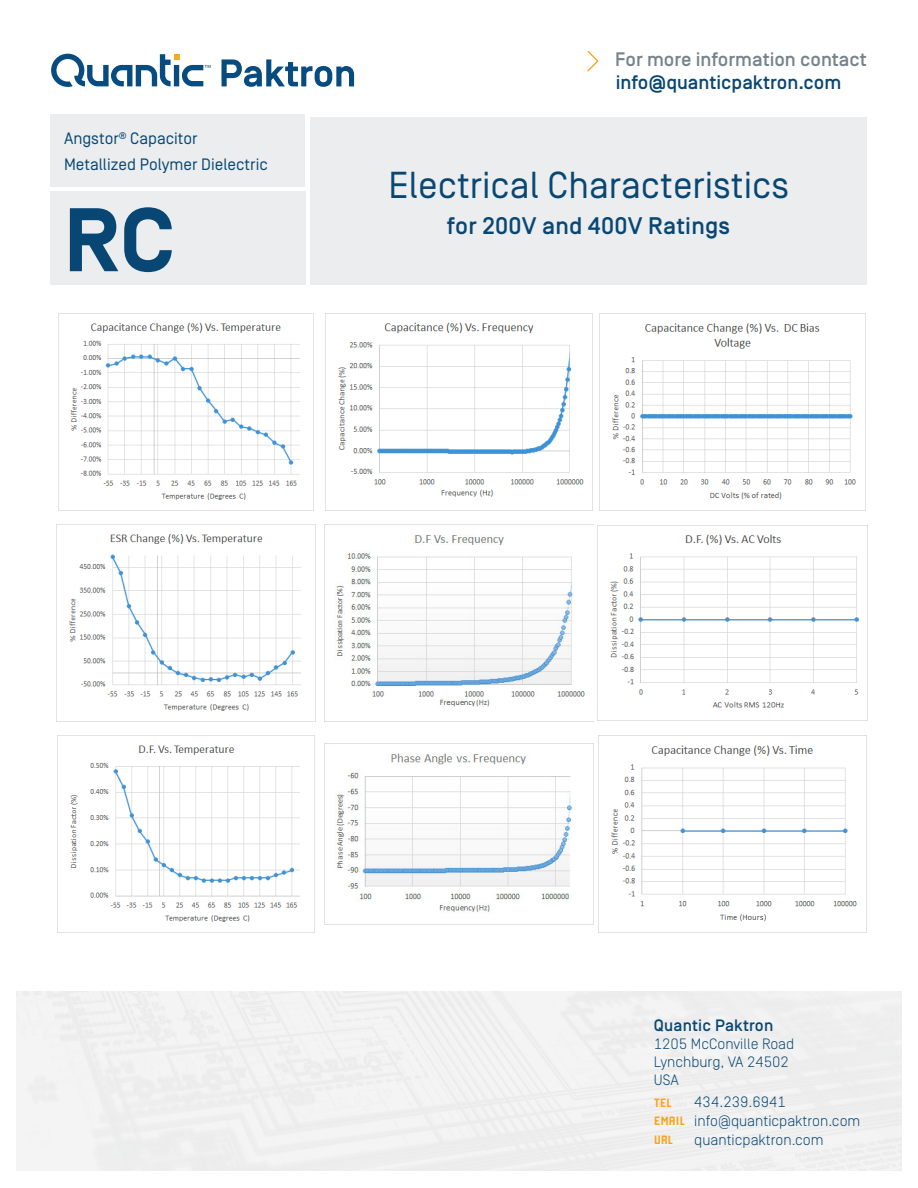
<style>
.page{position:relative;width:918px;height:1188px;background:#fff}
.page>*{position:absolute;margin:0;border:0;box-sizing:border-box;transform-origin:0 0}
.H1_-_Blue__60{font:700 90px "Simplon Norm";color:#084774}
.H2_-_Blue__16__Cente{font:37.5px "Simplon Norm";color:#084774}
.H2_-_Blue__16__Cente-2{font:500 24px "Simplon Norm";letter-spacing:.01em;color:#084774}
.t1{font:500 19.5px "Simplon Norm";color:#76838b}
.t2{font:500 19.5px "Simplon Norm";color:#084774}
.P1_-_Blue__11__Left{font:16.5px/26.2px "Simplon Norm";color:#084774}
.t3{font:500 16.5px "Simplon Norm";letter-spacing:.01em;color:#084774}
.t4{font:300 15px/18px "Simplon Norm";color:#084774}
.t5{font:700 12px "Manufaktur";letter-spacing:-.01em;color:#f9a21c}
.s1{font-family:"Manufaktur";font-weight:700;font-size:12px;color:#f9a21c}
</style>
<div class="page">
<svg style="left:51px;top:54px;width:160px;height:33px"></svg>
<svg style="left:222px;top:59px;width:132px;height:28px"></svg>
<svg style="left:587px;top:51px;width:12px;height:21px"></svg>
<div style="left:51px;top:115px;width:254px;height:72px;background:#ebedee"></div>
<div style="left:51px;top:192px;width:255px;height:93px;background:#ebedee"></div>
<img style="left:56px;top:525px;width:260px;height:196px">
<img style="left:324px;top:525px;width:261px;height:196px">
<img style="left:597px;top:525px;width:270px;height:196px">
<img style="left:57px;top:736px;width:258px;height:196px">
<img style="left:324px;top:744px;width:270px;height:180px">
<img style="left:598px;top:736px;width:259px;height:196px">
<div style="left:310px;top:117px;width:557px;height:168px;background:#ebedee"></div>
<img style="left:58px;top:314px;width:256px;height:196px">
<img style="left:325px;top:314px;width:268px;height:196px">
<img style="left:599px;top:314px;width:257px;height:196px">
<p class="P1_-_Blue__11__Left" style="left:64px;top:126px;width:205px">Angstor<sup>®</sup> Capacitor<br>Metallized Polymer Dielectric</p>
<p class="H1_-_Blue__60" style="left:64px;top:192px;width:112px">RC</p>
<h3 class="t1" style="left:615px;top:49px;width:253px">For more information contact</h3>
<h3 class="t2" style="left:616px;top:72px;width:227px">info@quanticpaktron.com</h3>
<p class="H2_-_Blue__16__Cente" style="left:388px;top:166px;width:402px">Electrical Characteristics</p>
<p class="H2_-_Blue__16__Cente-2" style="left:447px;top:213px;width:285px">for 200V and 400V Ratings</p>
<p class="t3" style="left:654px;top:1016px;width:121px">Quantic Paktron</p>
<p class="t4" style="left:654px;top:1035px;width:142px">1205 McConville Road<br>Lynchburg, VA 24502<br>USA</p>
<p class="t5" style="left:654px;top:1095px;width:20px">TEL</p>
<p class="t4" style="left:654px;top:1093px;width:208px;line-height:18.6px;text-indent:40px">434.239.6941<br><span class="s1">EMAIL</span> info@quanticpaktron.com</p>
<p class="t5" style="left:654px;top:1132px;width:21px">URL</p>
<p class="t4" style="left:694px;top:1131px;width:131px">quanticpaktron.com</p>
</div>
